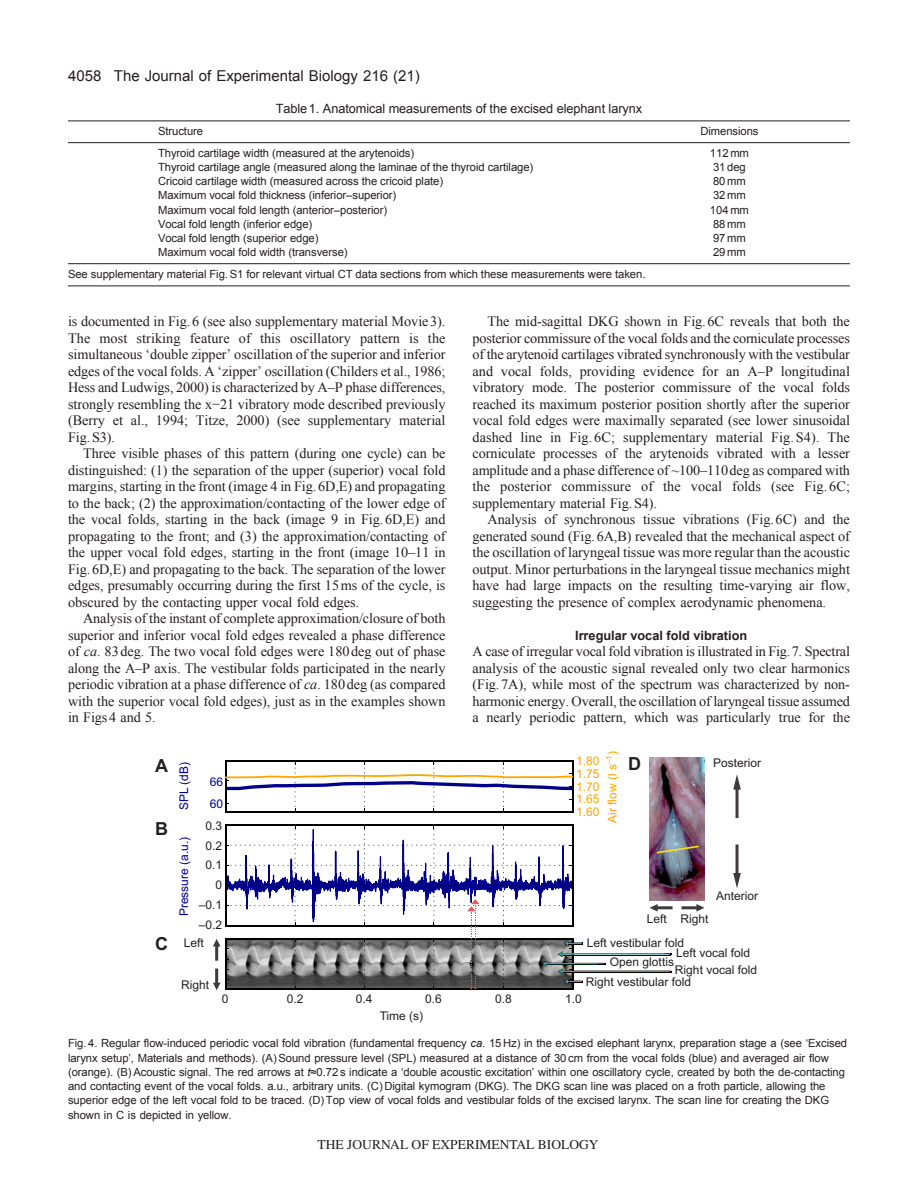
<style>
.page{position:relative;width:918px;height:1188px;background:#fff}
.page>*{position:absolute;margin:0;border:0;box-sizing:border-box;transform-origin:0 0}
.t1{font:700 18px "Arial";color:#231f20}
.t2{font:15px "Arial";color:#231f20}
.t3{font:14.25px/16.5px "Times New Roman";letter-spacing:-.005em;color:#231f20;text-align:justify}
.t4{font:13.5px "Times";color:#231f20}
.t5{font:12.75px "Arial";letter-spacing:-.005em;color:#231f20}
.t6{font:700 12.75px "Arial";color:#231f20}
.t7{font:12px/19.8px "Arial";color:#231f20;text-align:center}
.t8{font:12px/12.8px "Arial";color:#ffa500;text-align:justify}
.t9{font:12px/22.5px "Arial";color:#00008b}
.t10{font:11.25px/14.2px "Arial";letter-spacing:-.005em;color:#231f20}
.s1{font-style:italic}
</style>
<div class="page">
<hr style="left:68px;top:121px;width:782px;height:1px;background:#231f20">
<hr style="left:68px;top:142px;width:782px;height:1px;background:#231f20">
<hr style="left:68px;top:263px;width:782px;height:1px;background:#231f20">
<hr style="left:68px;top:286px;width:782px;height:1px;background:#231f20">
<hr style="left:225px;top:824px;width:348px;height:2px;background:#000">
<svg style="left:225px;top:761px;width:349px;height:51px"></svg>
<img style="left:650px;top:758px;width:54px;height:67px">
<svg style="left:733px;top:845px;width:8px;height:43px"></svg>
<svg style="left:733px;top:774px;width:8px;height:44px"></svg>
<svg style="left:213px;top:825px;width:492px;height:165px"></svg>
<p class="t2" style="left:68px;top:67px;width:35px">4058</p>
<p class="t2" style="left:114px;top:67px;width:307px">The Journal of Experimental Biology 216 (21)</p>
<p class="t5" style="left:276px;top:102px;width:368px">Table1. Anatomical measurements of the excised elephant larynx</p>
<p class="t10" style="left:158px;top:124px;width:47px">Structure</p>
<p class="t10" style="left:700px;top:124px;width:60px">Dimensions</p>
<p class="t10" style="left:158px;top:146px;width:258px">Thyroid cartilage width (measured at the arytenoids)</p>
<p class="t10" style="left:710px;top:146px;width:41px">112 mm</p>
<p class="t10" style="left:158px;top:160px;width:377px">Thyroid cartilage angle (measured along the laminae of the thyroid cartilage)</p>
<p class="t10" style="left:713px;top:160px;width:34px">31 deg</p>
<p class="t10" style="left:158px;top:174px;width:287px">Cricoid cartilage width (measured across the cricoid plate)</p>
<p class="t10" style="left:713px;top:174px;width:34px">80 mm</p>
<p class="t10" style="left:158px;top:188px;width:240px">Maximum vocal fold thickness (inferior–superior)</p>
<p class="t10" style="left:713px;top:188px;width:34px">32 mm</p>
<p class="t10" style="left:158px;top:203px;width:231px">Maximum vocal fold length (anterior–posterior)</p>
<p class="t10" style="left:710px;top:203px;width:41px">104 mm</p>
<p class="t10" style="left:158px;top:217px;width:156px">Vocal fold length (inferior edge)</p>
<p class="t10" style="left:713px;top:217px;width:34px">88 mm</p>
<p class="t10" style="left:158px;top:231px;width:162px">Vocal fold length (superior edge)</p>
<p class="t10" style="left:713px;top:231px;width:34px">97 mm</p>
<p class="t10" style="left:158px;top:245px;width:191px">Maximum vocal fold width (transverse)</p>
<p class="t10" style="left:713px;top:245px;width:34px">29 mm</p>
<p class="t10" style="left:68px;top:267px;width:579px">See supplementary material Fig. S1 for relevant virtual CT data sections from which these measurements were taken.</p>
<p class="t3" style="left:68px;top:313px;width:379px">is documented in Fig.6 (see also supplementary material Movie3).<br>The most striking feature of this oscillatory pattern is the simultaneous ‘double zipper’ oscillation of the superior and inferior edges of the vocal folds. A ‘zipper’ oscillation (Childers et al., 1986; Hess and Ludwigs, 2000) is characterized by A–P phase differences, strongly resembling the x−21 vibratory mode described previously (Berry et al., 1994; Titze, 2000) (see supplementary material Fig.S3).</p>
<p class="t3" style="left:68px;top:445px;width:379px;text-indent:15px">Three visible phases of this pattern (during one cycle) can be distinguished: (1) the separation of the upper (superior) vocal fold margins, starting in the front (image 4 in Fig.6D,E) and propagating to the back; (2) the approximation/contacting of the lower edge of the vocal folds, starting in the back (image 9 in Fig.6D,E) and propagating to the front; and (3) the approximation/contacting of the upper vocal fold edges, starting in the front (image 10–11 in Fig.6D,E) and propagating to the back. The separation of the lower edges, presumably occurring during the first 15ms of the cycle, is obscured by the contacting upper vocal fold edges.</p>
<p class="t3" style="left:68px;top:610px;width:379px;text-indent:15px">Analysis of the instant of complete approximation/closure of both superior and inferior vocal fold edges revealed a phase difference of <span class="s1">ca</span>. 83deg. The two vocal fold edges were 180deg out of phase along the A–P axis. The vestibular folds participated in the nearly periodic vibration at a phase difference of <span class="s1">ca</span>. 180deg (as compared with the superior vocal fold edges), just as in the examples shown in Figs4 and 5.</p>
<p class="t1" style="left:155px;top:755px;width:14px">A</p>
<p class="t9" style="left:174px;top:810px;width:50px;rotate:-90deg">SPL (dB)</p>
<p class="t9" style="left:210px;top:771px;width:15px">66<br>60</p>
<p class="t1" style="left:155px;top:819px;width:14px">B</p>
<p class="t9" style="left:174px;top:916px;width:81px;rotate:-90deg">Pressure (a.u.)</p>
<p class="t7" style="left:199px;top:817px;width:25px;text-align:right">0.3<br>0.2<br>0.1<br>0 –0.1 –0.2</p>
<p class="t1" style="left:155px;top:934px;width:14px">C</p>
<p class="t7" style="left:184px;top:934px;width:22px">Left</p>
<p class="t7" style="left:181px;top:976px;width:30px">Right</p>
<p class="t3" style="left:472px;top:313px;width:379px;text-indent:15px">The mid-sagittal DKG shown in Fig.6C reveals that both the posterior commissure of the vocal folds and the corniculate processes of the arytenoid cartilages vibrated synchronously with the vestibular and vocal folds, providing evidence for an A–P longitudinal vibratory mode. The posterior commissure of the vocal folds reached its maximum posterior position shortly after the superior vocal fold edges were maximally separated (see lower sinusoidal dashed line in Fig. 6C; supplementary material Fig. S4). The corniculate processes of the arytenoids vibrated with a lesser amplitude and a phase difference of ~100–110deg as compared with the posterior commissure of the vocal folds (see Fig. 6C; supplementary material Fig.S4).</p>
<p class="t3" style="left:472px;top:511px;width:379px;text-indent:15px">Analysis of synchronous tissue vibrations (Fig.6C) and the generated sound (Fig.6A,B) revealed that the mechanical aspect of the oscillation of laryngeal tissue was more regular than the acoustic output. Minor perturbations in the laryngeal tissue mechanics might have had large impacts on the resulting time-varying air flow, suggesting the presence of complex aerodynamic phenomena.</p>
<p class="t6" style="left:575px;top:628px;width:174px">Irregular vocal fold vibration</p>
<p class="t3" style="left:472px;top:643px;width:379px">A case of irregular vocal fold vibration is illustrated in Fig.7. Spectral analysis of the acoustic signal revealed only two clear harmonics (Fig.7A), while most of the spectrum was characterized by non&shy;harmonic energy. Overall, the oscillation of laryngeal tissue assumed a nearly periodic pattern, which was particularly true for the</p>
<p class="t8" style="left:576px;top:756px;width:25px">1.80<br>1.75<br>1.70<br>1.65<br>1.60</p>
<p class="t8" style="left:607px;top:823px;width:74px;rotate:-90deg">Air flow (l s<sup>–1</sup>)</p>
<p class="t1" style="left:628px;top:753px;width:14px">D</p>
<p class="t7" style="left:713px;top:754px;width:50px">Posterior</p>
<p class="t7" style="left:716px;top:887px;width:44px">Anterior</p>
<p class="t7" style="left:647px;top:910px;width:63px">Left Right</p>
<p class="t7" style="left:587px;top:934px;width:99px">Left vestibular fold</p>
<p class="t7" style="left:676px;top:944px;width:76px">Left vocal fold</p>
<p class="t7" style="left:586px;top:953px;width:107px">Open glottis<br>Right vestibular fold</p>
<p class="t7" style="left:675px;top:961px;width:84px">Right vocal fold</p>
<p class="t7" style="left:222px;top:990px;width:8px">0</p>
<p class="t7" style="left:287px;top:990px;width:18px">0.2</p>
<p class="t7" style="left:356px;top:990px;width:18px">0.4</p>
<p class="t7" style="left:425px;top:990px;width:18px">0.6</p>
<p class="t7" style="left:495px;top:990px;width:18px">0.8</p>
<p class="t7" style="left:565px;top:990px;width:18px">1.0</p>
<p class="t10" style="left:68px;top:1036px;width:781px">Fig. 4. Regular flow-induced periodic vocal fold vibration (fundamental frequency <span class="s1">ca</span>. 15 Hz) in the excised elephant larynx, preparation stage a (see ‘Excised larynx setup’, Materials and methods). (A) Sound pressure level (SPL) measured at a distance of 30 cm from the vocal folds (blue) and averaged air flow (orange). (B) Acoustic signal. The red arrows at <span class="s1">t</span>≈0.72 s indicate a ‘double acoustic excitation’ within one oscillatory cycle, created by both the de-contacting and contacting event of the vocal folds. a.u., arbitrary units. (C) Digital kymogram (DKG). The DKG scan line was placed on a froth particle, allowing the superior edge of the left vocal fold to be traced. (D) Top view of vocal folds and vestibular folds of the excised larynx. The scan line for creating the DKG shown in C is depicted in yellow.</p>
<p class="t4" style="left:318px;top:1137px;width:282px">THE JOURNAL OF EXPERIMENTAL BIOLOGY</p>
<p class="t7" style="left:380px;top:1007px;width:45px">Time (s)</p>
</div>
